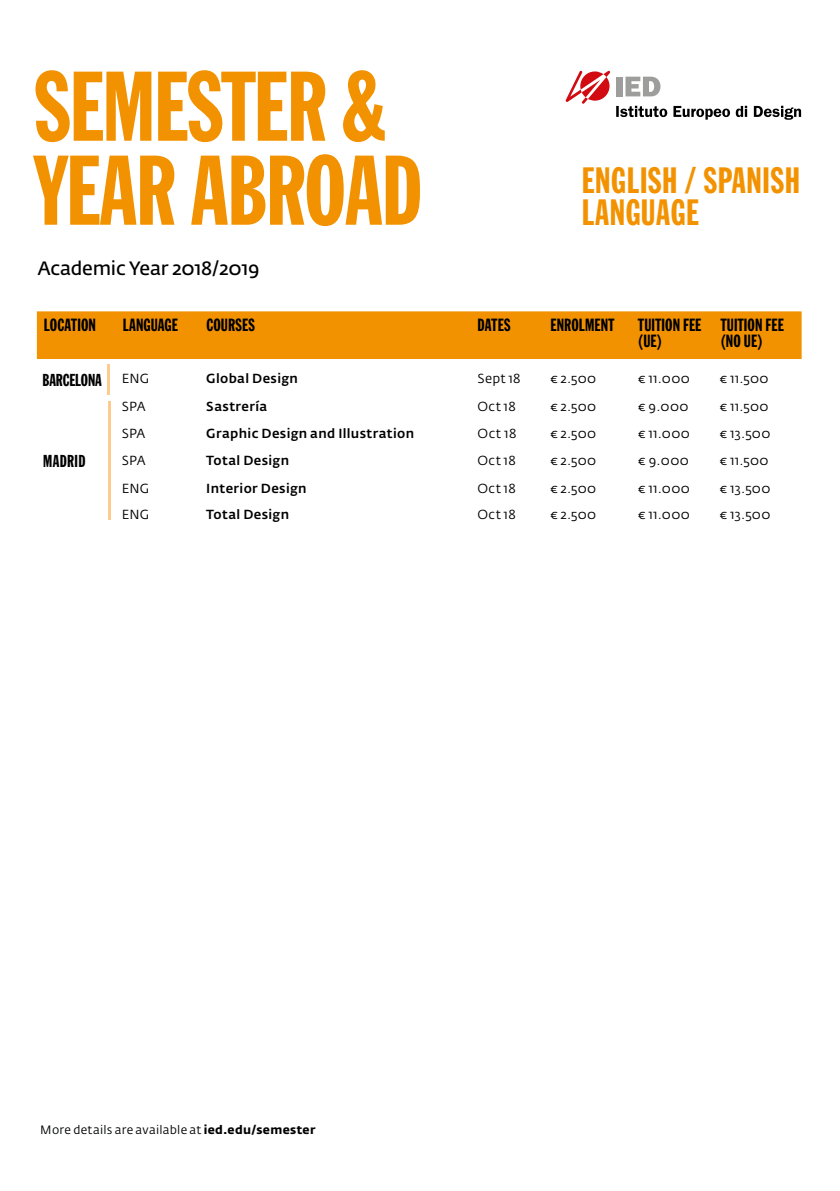
<style>
.page{position:relative;width:840px;height:1191px;background:#fff}
.page>*{position:absolute;margin:0;border:0;box-sizing:border-box;transform-origin:0 0}
.t1{font:97px/84px "Franklin Gothic Std Extra Cond";letter-spacing:-.01em;color:#f39200}
.t2{font:36px/32px "Franklin Gothic Std Extra Cond";letter-spacing:.02em;color:#f39200}
.t3{font:19.2px "Fedra Sans Alt Std";letter-spacing:-.015em;color:#000}
.t4{font:17.4px/15.6px "Franklin Gothic Std Extra Cond";letter-spacing:.005em;color:#000}
.t5{font:17px "Franklin Gothic Std Extra Cond";letter-spacing:-.005em;color:#000}
.t6{font:13px "Fedra Sans Alt Std";letter-spacing:.015em;color:#000}
.t7{font:500 13px "Fedra Sans Alt Std";letter-spacing:.025em;color:#000}
.t8{font:12px "Fedra Sans Alt Std";letter-spacing:.02em;color:#020304}
.s1{font-weight:700;color:#020203}
</style>
<div class="page">
<div style="left:37px;top:311px;width:764px;height:48px;background:#f39200"></div>
<hr style="left:108px;top:401px;width:3px;height:118px;background:#fccb8e">
<hr style="left:108px;top:364px;width:2px;height:30px;background:#fccb8e">
<svg style="left:565px;top:71px;width:45px;height:33px"></svg>
<div style="left:616px;top:77px;width:6px;height:19px;background:#9d9d9c"></div>
<svg style="left:625px;top:77px;width:35px;height:19px"></svg>
<svg style="left:616px;top:106px;width:184px;height:14px"></svg>
<h1 class="t1" style="left:35px;top:68px;width:390px">SEMESTER &amp;<br>YEAR ABROAD</h1>
<h3 class="t3" style="left:37px;top:256px;width:223px">Academic Year 2018/2019</h3>
<h2 class="t2" style="left:581px;top:165px;width:220px">ENGLISH / SPANISH<br>LANGUAGE</h2>
<h3 class="t4" style="left:44px;top:318px;width:54px">LOCATION</h3>
<h3 class="t4" style="left:123px;top:318px;width:57px">LANGUAGE</h3>
<h3 class="t4" style="left:206px;top:318px;width:50px">COURSES</h3>
<h3 class="t4" style="left:477px;top:318px;width:34px">DATES</h3>
<h3 class="t4" style="left:550px;top:318px;width:65px">ENROLMENT</h3>
<h3 class="t4" style="left:638px;top:318px;width:65px">TUITION FEE (UE)</h3>
<h3 class="t4" style="left:720px;top:318px;width:65px">TUITION FEE (NO UE)</h3>
<p class="t6" style="left:122px;top:371px;width:29px">ENG</p>
<p class="t7" style="left:206px;top:371px;width:93px">Global Design</p>
<p class="t6" style="left:477px;top:371px;width:44px">Sept 18</p>
<p class="t6" style="left:550px;top:371px;width:47px">€ 2.500</p>
<p class="t6" style="left:638px;top:371px;width:53px">€ 11.000</p>
<p class="t6" style="left:719px;top:371px;width:50px">€ 11.500</p>
<p class="t6" style="left:122px;top:398px;width:25px">SPA</p>
<p class="t7" style="left:206px;top:398px;width:63px">Sastrería</p>
<p class="t6" style="left:477px;top:398px;width:40px">Oct 18</p>
<p class="t6" style="left:550px;top:398px;width:47px">€ 2.500</p>
<p class="t6" style="left:638px;top:398px;width:52px">€ 9.000</p>
<p class="t6" style="left:719px;top:398px;width:50px">€ 11.500</p>
<p class="t6" style="left:122px;top:425px;width:25px">SPA</p>
<p class="t7" style="left:206px;top:425px;width:209px">Graphic Design and Illustration</p>
<p class="t6" style="left:477px;top:425px;width:40px">Oct 18</p>
<p class="t6" style="left:550px;top:425px;width:47px">€ 2.500</p>
<p class="t6" style="left:638px;top:425px;width:53px">€ 11.000</p>
<p class="t6" style="left:719px;top:425px;width:52px">€ 13.500</p>
<p class="t6" style="left:122px;top:452px;width:25px">SPA</p>
<p class="t7" style="left:206px;top:452px;width:84px">Total Design</p>
<p class="t6" style="left:477px;top:452px;width:40px">Oct 18</p>
<p class="t6" style="left:550px;top:452px;width:47px">€ 2.500</p>
<p class="t6" style="left:638px;top:452px;width:52px">€ 9.000</p>
<p class="t6" style="left:719px;top:452px;width:50px">€ 11.500</p>
<p class="t6" style="left:122px;top:480px;width:29px">ENG</p>
<p class="t7" style="left:206px;top:480px;width:102px">Interior Design</p>
<p class="t6" style="left:477px;top:480px;width:40px">Oct 18</p>
<p class="t6" style="left:550px;top:480px;width:47px">€ 2.500</p>
<p class="t6" style="left:638px;top:480px;width:53px">€ 11.000</p>
<p class="t6" style="left:719px;top:480px;width:52px">€ 13.500</p>
<p class="t6" style="left:122px;top:507px;width:29px">ENG</p>
<p class="t7" style="left:206px;top:507px;width:84px">Total Design</p>
<p class="t6" style="left:477px;top:507px;width:40px">Oct 18</p>
<p class="t6" style="left:550px;top:507px;width:47px">€ 2.500</p>
<p class="t6" style="left:638px;top:507px;width:53px">€ 11.000</p>
<p class="t6" style="left:719px;top:507px;width:52px">€ 13.500</p>
<h3 class="t5" style="left:43px;top:370px;width:61px">BARCELONA</h3>
<h3 class="t5" style="left:43px;top:451px;width:44px">MADRID</h3>
<p class="t8" style="left:40px;top:1122px;width:276px">More details are available at <span class="s1">ied.edu/semester</span></p>
</div>
